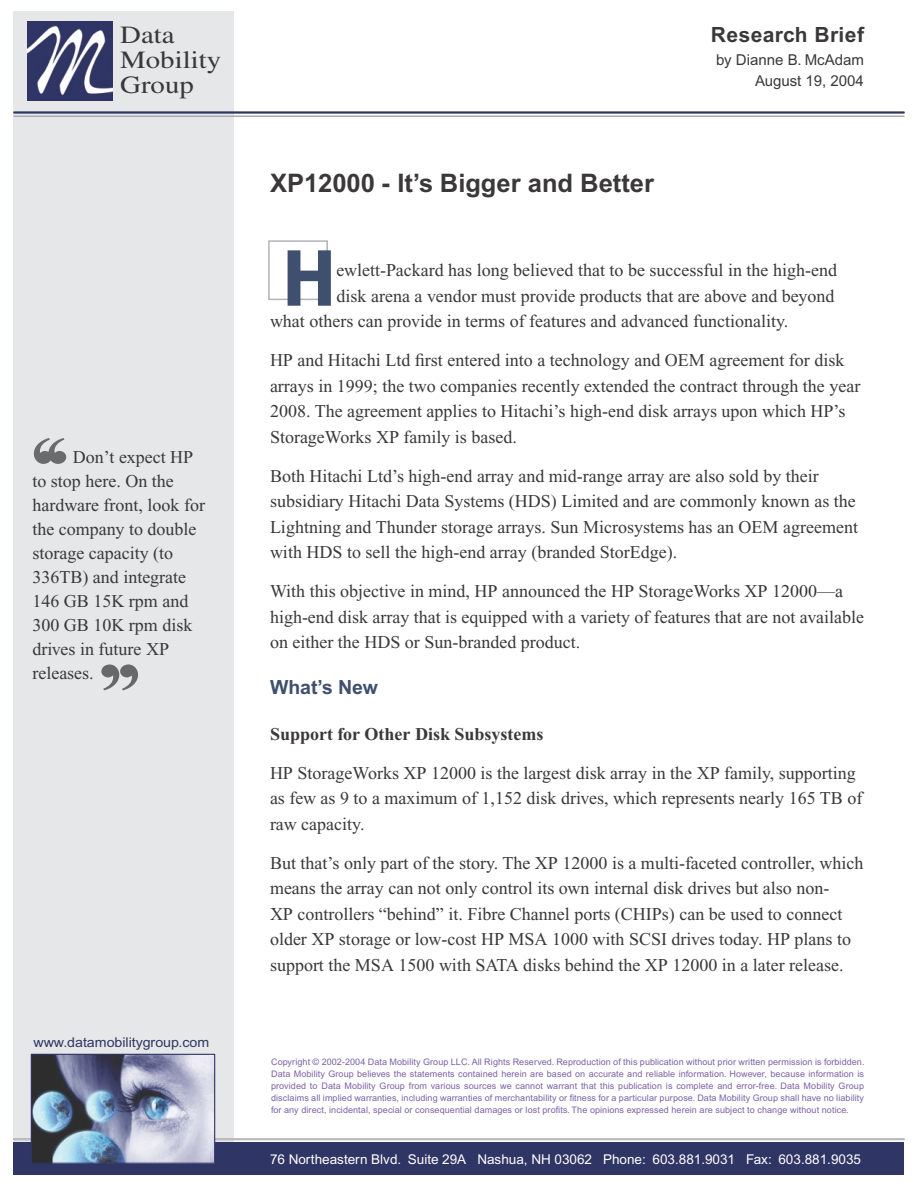
<style>
.page{position:relative;width:918px;height:1188px;background:#fff}
.page>*{position:absolute;margin:0;border:0;box-sizing:border-box;transform-origin:0 0}
.t1{font:700 76.2px "Tahoma";color:#3f4f6f;scale:.93 1}
.t2{font:800 72px "Times New Roman";color:#6a6b6d;scale:1.2 1}
.t3{font:800 72px "Times New Roman";color:#68686a;scale:1.2 1}
.t4{font:700 25.5px "Arial";color:#3a3838}
.t5{font:24.75px/24.6px "Times";color:#3a3838;scale:1.16 1}
.t6{font:700 21px "Arial";letter-spacing:.02em;color:#3a3838}
.t7{font:700 19.5px "Arial";color:#3f4f6f}
.t8{font:18px/25.5px "Times New Roman";color:#3a3838}
.t9{font:700 18px "Times New Roman";color:#3a3838}
.t10{font:15px/21px "Arial";color:#3a3838;text-align:right}
.t11{font:13.5px "Arial";color:#fff}
.t12{font:13.5px "Arial";color:#2f3564;scale:1.05 1}
.t13{font:9px/12px "Arial";letter-spacing:.01em;color:#7961a7;text-align:justify}
</style>
<div class="page">
<div style="left:14px;top:12px;width:220px;height:1147px;background:#e6e7e8"></div>
<div style="left:14px;top:1142px;width:890px;height:32px;background:#2f3564"></div>
<hr style="left:14px;top:1138px;width:890px;height:2px;background:#babcbe">
<img style="left:27px;top:21px;width:86px;height:79px">
<img style="left:33px;top:1056px;width:180px;height:106px">
<div style="left:31px;top:1054px;width:184px;height:110px;border:1px solid #2f3564"></div>
<hr style="left:14px;top:111px;width:890px;height:3px;background:#2f3564">
<hr style="left:14px;top:116px;width:890px;height:1px;background:#a8aaad">
<div style="left:268px;top:240px;width:60px;height:60px;border:2px solid #b2b4b7"></div>
<h3 class="t5" style="left:120px;top:23px;width:48px">Data</h3>
<p class="t6" style="left:711px;top:22px;width:155px">Research Brief</p>
<h3 class="t5" style="left:120px;top:47px;width:88px">Mobility<br>Group</h3>
<p class="t10" style="left:716px;top:49px;width:149px">by Dianne B. McAdam<br>August 19, 2004</p>
<h2 class="t2" style="left:30px;top:420px;width:35px">‘‘</h2>
<p class="t8" style="left:32px;top:446px;width:174px;line-height:24px;text-indent:40px">Don’t expect HP to stop here. On the hardware front, look for the company to double storage capacity (to<br>336TB) and integrate<br>146 GB 15K rpm and<br>300 GB 10K rpm disk drives in future XP releases.</p>
<h2 class="t3" style="left:98px;top:647px;width:38px">’’</h2>
<p class="t12" style="left:33px;top:1035px;width:169px">www.datamobilitygroup.com</p>
<h3 class="t4" style="left:270px;top:168px;width:385px">XP12000 - It’s Bigger and Better</h3>
<h1 class="t1" style="left:282px;top:225px;width:59px">H</h1>
<p class="t8" style="left:337px;top:258px;width:502px">ewlett-Packard has long believed that to be successful in the high-end</p>
<p class="t8" style="left:337px;top:283px;width:500px">disk arena a vendor must provide products that are above and beyond</p>
<p class="t8" style="left:270px;top:309px;width:520px">what others can provide in terms of features and advanced functionality.</p>
<p class="t8" style="left:270px;top:348px;width:592px">HP and Hitachi Ltd first entered into a technology and OEM agreement for disk arrays in 1999; the two companies recently extended the contract through the year 2008. The agreement applies to Hitachi’s high-end disk arrays upon which HP’s StorageWorks XP family is based.</p>
<p class="t8" style="left:270px;top:463px;width:590px">Both Hitachi Ltd’s high-end array and mid-range array are also sold by their subsidiary Hitachi Data Systems (HDS) Limited and are commonly known as the Lightning and Thunder storage arrays. Sun Microsystems has an OEM agreement with HDS to sell the high-end array (branded StorEdge).</p>
<p class="t8" style="left:270px;top:579px;width:596px">With this objective in mind, HP announced the HP StorageWorks XP 12000—a high-end disk array that is equipped with a variety of features that are not available on either the HDS or Sun-branded product.</p>
<p class="t7" style="left:270px;top:676px;width:109px">What’s New</p>
<p class="t9" style="left:270px;top:724px;width:275px">Support for Other Disk Subsystems</p>
<p class="t8" style="left:270px;top:760px;width:594px">HP StorageWorks XP 12000 is the largest disk array in the XP family, supporting as few as 9 to a maximum of 1,152 disk drives, which represents nearly 165 TB of raw capacity.</p>
<p class="t8" style="left:270px;top:850px;width:595px">But that’s only part of the story. The XP 12000 is a multi-faceted controller, which means the array can not only control its own internal disk drives but also non-<br>XP controllers “behind” it. Fibre Channel ports (CHIPs) can be used to connect older XP storage or low-cost HP MSA 1000 with SCSI drives today. HP plans to support the MSA 1500 with SATA disks behind the XP 12000 in a later release.</p>
<p class="t13" style="left:271px;top:1056px;width:595px">Copyright © 2002-2004 Data Mobility Group LLC. All Rights Reserved. Reproduction of this publication without prior written permission is forbidden.<br>Data Mobility Group believes the statements contained herein are based on accurate and reliable information. However, because information is provided to Data Mobility Group from various sources we cannot warrant that this publication is complete and error-free. Data Mobility Group disclaims all implied warranties, including warranties of merchantability or fitness for a particular purpose. Data Mobility Group shall have no liability for any direct, incidental, special or consequential damages or lost profits. The opinions expressed herein are subject to change without notice.</p>
<p class="t11" style="left:270px;top:1151px;width:593px">76 Northeastern Blvd. Suite 29A Nashua, NH 03062 Phone: 603.881.9031 Fax: 603.881.9035</p>
</div>
